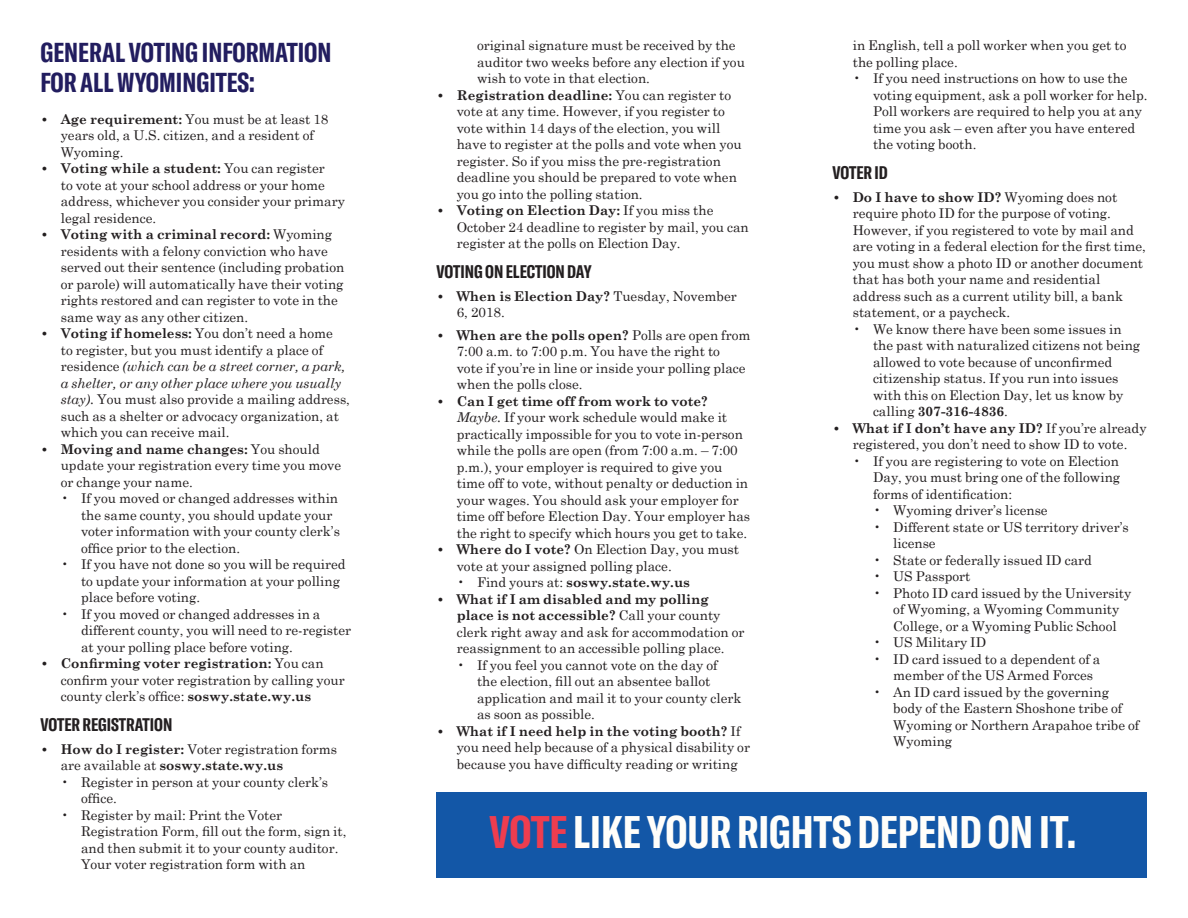
<style>
.page{position:relative;width:1188px;height:918px;background:#fff}
.page>*{position:absolute;margin:0;border:0;box-sizing:border-box;transform-origin:0 0}
.Section_title{font:700 extra-condensed 45px "GT America";color:#fffefa}
.Section_title-2{font:700 extra-condensed 27px/30px "GT America";color:#221d5f}
.Bullets{font:700 extra-condensed 18px "GT America";color:#231f20}
.t1{font:13.5px/16.5px "Century Schoolbook";color:#231f20}
.t2{font:700 13.5px "Century Schoolbook";color:#231f20}
.s1{font-weight:700}
.s2{font-style:italic}
.s3{font-weight:400}
.s4{color:#ee3d4f}
</style>
<div class="page">
<div style="left:436px;top:792px;width:712px;height:86px;background:#1357a7"></div>
<p class="Section_title-2" style="left:40px;top:37px;width:293px">GENERAL VOTING INFORMATION<br>FOR ALL WYOMINGITES:</p>
<p class="t1" style="left:61px;top:111px;width:269px;text-indent:-20px"><span class="s1">• Age requirement:</span> You must be at least 18 years old, a U.S. citizen, and a resident of<br>Wyoming.</p>
<p class="t1" style="left:61px;top:160px;width:286px;text-indent:-20px"><span class="s1">• Voting while a student:</span> You can register<br>to vote at your school address or your home address, whichever you consider your primary legal residence.</p>
<p class="t1" style="left:61px;top:226px;width:285px;text-indent:-20px"><span class="s1">• Voting with a criminal record:</span> Wyoming residents with a felony conviction who have served out their sentence (including probation or parole) will automatically have their voting rights restored and can register to vote in the same way as any other citizen.</p>
<p class="t1" style="left:61px;top:325px;width:291px;text-indent:-20px"><span class="s1">• Voting if homeless:</span> You don’t need a home<br>to register, but you must identify a place of residence <span class="s2">(which can be a street corner, a park, a shelter, or any other place where you usually stay).</span> You must also provide a mailing address, such as a shelter or advocacy organization, at which you can receive mail.</p>
<p class="t1" style="left:61px;top:441px;width:282px;text-indent:-20px"><span class="s1">• Moving and name changes:</span> You should update your registration every time you move or change your name.</p>
<p class="t1" style="left:81px;top:490px;width:260px;text-indent:-20px">• If you moved or changed addresses within the same county, you should update your voter information with your county clerk’s office prior to the election.</p>
<p class="t1" style="left:81px;top:556px;width:266px;text-indent:-20px">• If you have not done so you will be required to update your information at your polling place before voting.</p>
<p class="t1" style="left:81px;top:606px;width:272px;text-indent:-20px">• If you moved or changed addresses in a different county, you will need to re-register at your polling place before voting.</p>
<p class="t1" style="left:61px;top:655px;width:285px;text-indent:-20px"><span class="s1">• Confirming voter registration:</span> You can confirm your voter registration by calling your county clerk’s office: <span class="s1">soswy.state.wy.us</span></p>
<p class="Bullets" style="left:40px;top:714px;width:133px">VOTER REGISTRATION</p>
<p class="t1" style="left:61px;top:741px;width:278px;text-indent:-20px"><span class="s1">• How do I register:</span> Voter registration forms are available at <span class="s1">soswy.state.wy.us</span></p>
<p class="t1" style="left:81px;top:774px;width:249px;text-indent:-20px">• Register in person at your county clerk’s office.</p>
<p class="t1" style="left:81px;top:807px;width:267px;text-indent:-20px">• Register by mail: Print the Voter Registration Form, fill out the form, sign it, and then submit it to your county auditor.<br>Your voter registration form with an</p>
<p class="t1" style="left:477px;top:37px;width:269px">original signature must be received by the auditor two weeks before any election if you wish to vote in that election.</p>
<p class="t1" style="left:457px;top:87px;width:287px;text-indent:-20px"><span class="s1">• Registration deadline:</span> You can register to vote at any time. However, if you register to vote within 14 days of the election, you will have to register at the polls and vote when you register. So if you miss the pre-registration deadline you should be prepared to vote when you go into the polling station.</p>
<p class="t1" style="left:457px;top:202px;width:294px;text-indent:-20px"><span class="s1">• Voting on Election Day:</span> If you miss the<br>October 24 deadline to register by mail, you can register at the polls on Election Day.</p>
<p class="Bullets" style="left:436px;top:261px;width:157px">VOTING ON ELECTION DAY</p>
<p class="t1" style="left:457px;top:288px;width:282px;text-indent:-20px"><span class="s1">• When is Election Day?</span> Tuesday, November<br>6, 2018.</p>
<p class="t1" style="left:457px;top:327px;width:295px;text-indent:-20px"><span class="s1">• When are the polls open?</span> Polls are open from 7:00 a.m. to 7:00 p.m. You have the right to<br>vote if you’re in line or inside your polling place when the polls close.</p>
<p class="t1" style="left:457px;top:393px;width:295px;text-indent:-20px"><span class="s1">• Can I get time off from work to vote?<br></span><span class="s2">Maybe.</span> If your work schedule would make it practically impossible for you to vote in-person while the polls are open (from 7:00 a.m. – 7:00 p.m.), your employer is required to give you time off to vote, without penalty or deduction in your wages. You should ask your employer for time off before Election Day. Your employer has the right to specify which hours you get to take.</p>
<p class="t1" style="left:457px;top:541px;width:284px;text-indent:-20px"><span class="s1">• Where do I vote?</span> On Election Day, you must vote at your assigned polling place.</p>
<p class="t2" style="left:457px;top:574px;width:235px"><span class="s3">• Find yours at:</span> soswy.state.wy.us</p>
<p class="t1" style="left:457px;top:591px;width:289px;text-indent:-20px"><span class="s1">• What if I am disabled and my polling place is not accessible?</span> Call your county clerk right away and ask for accommodation or reassignment to an accessible polling place.</p>
<p class="t1" style="left:477px;top:657px;width:266px;text-indent:-20px">• If you feel you cannot vote on the day of<br>the election, fill out an absentee ballot application and mail it to your county clerk as soon as possible.</p>
<p class="t1" style="left:457px;top:723px;width:295px;text-indent:-20px"><span class="s1">• What if I need help in the voting booth?</span> If you need help because of a physical disability or because you have difficulty reading or writing</p>
<p class="t1" style="left:853px;top:37px;width:275px">in English, tell a poll worker when you get to the polling place.</p>
<p class="t1" style="left:873px;top:70px;width:276px;text-indent:-20px">• If you need instructions on how to use the voting equipment, ask a poll worker for help.<br>Poll workers are required to help you at any time you ask – even after you have entered the voting booth.</p>
<p class="Bullets" style="left:832px;top:162px;width:57px">VOTER ID</p>
<p class="t1" style="left:853px;top:189px;width:295px;text-indent:-20px"><span class="s1">• Do I have to show ID?</span> Wyoming does not require photo ID for the purpose of voting.<br>However, if you registered to vote by mail and are voting in a federal election for the first time, you must show a photo ID or another document that has both your name and residential address such as a current utility bill, a bank statement, or a paycheck.</p>
<p class="t1" style="left:873px;top:321px;width:269px;text-indent:-20px">• We know there have been some issues in the past with naturalized citizens not being allowed to vote because of unconfirmed citizenship status. If you run into issues with this on Election Day, let us know by calling <span class="s1">307-316-4836</span>.</p>
<p class="t1" style="left:832px;top:420px;width:316px;text-align:center"><span class="s1">• What if I don’t have any ID?</span> If you’re already registered, you don’t need to show ID to vote.</p>
<p class="t1" style="left:873px;top:453px;width:249px;text-align:justify;text-indent:-20px">• If you are registering to vote on Election Day, you must bring one of the following forms of identification:</p>
<p class="t1" style="left:873px;top:502px;width:176px">• Wyoming driver’s license</p>
<p class="t1" style="left:893px;top:519px;width:237px;text-indent:-20px">• Different state or US territory driver’s license</p>
<p class="t1" style="left:873px;top:552px;width:220px">• State or federally issued ID card</p>
<p class="t1" style="left:873px;top:568px;width:99px">• US Passport</p>
<p class="t1" style="left:893px;top:585px;width:240px;text-indent:-20px">• Photo ID card issued by the University of Wyoming, a Wyoming Community<br>College, or a Wyoming Public School</p>
<p class="t1" style="left:873px;top:634px;width:115px">• US Military ID</p>
<p class="t1" style="left:893px;top:651px;width:209px;text-indent:-20px">• ID card issued to a dependent of a member of the US Armed Forces</p>
<p class="t1" style="left:893px;top:684px;width:248px;text-indent:-20px">• An ID card issued by the governing body of the Eastern Shoshone tribe of<br>Wyoming or Northern Arapahoe tribe of<br>Wyoming</p>
<p class="Section_title" style="left:490px;top:805px;width:588px"><span class="s4">VOTE</span> LIKE YOUR RIGHTS DEPEND ON IT.</p>
</div>
